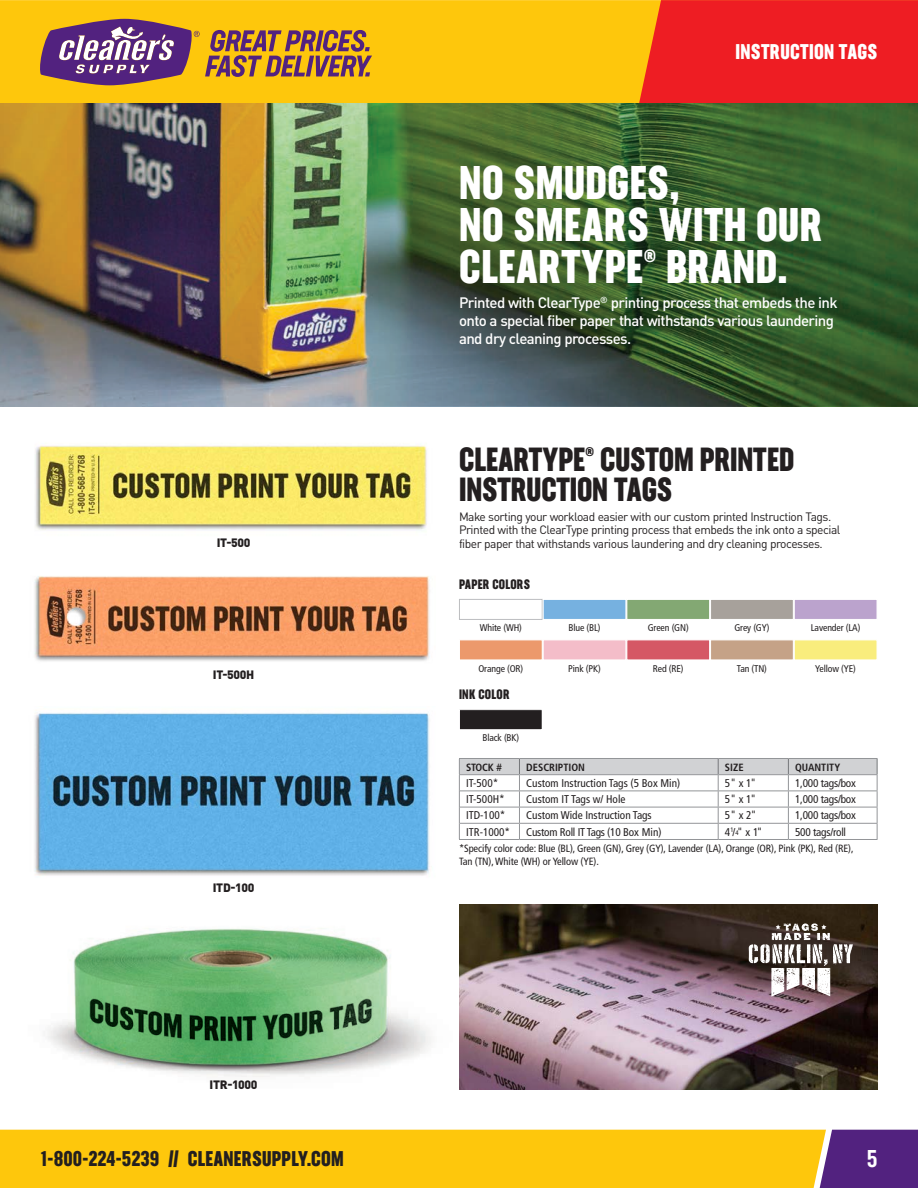
<style>
.page{position:relative;width:918px;height:1188px;background:#fff}
.page>*{position:absolute;margin:0;border:0;box-sizing:border-box;transform-origin:0 0}
.Feature_Headline{font:700 46.5px/42px "Neusa Next CS Compact";letter-spacing:.01em;color:#fff}
.Feature_Headline-2{font:700 33px/30px "Neusa Next CS Compact";letter-spacing:-.005em;color:#231f20}
.t1{font:500 24px "Neusa Next CS Compact";color:#fff}
.t2{font:700 21px "Neusa Next CS Compact";letter-spacing:.01em;color:#231f20}
.t3{font:700 21px "Neusa Next CS Compact";letter-spacing:.015em;color:#fff}
.Body_Copy{font:500 15px/18px "DINOT";letter-spacing:-.04em;color:#fff}
.Product_Name_Price_Box{font:700 13.5px "Neusa Next CS Compact";letter-spacing:.015em;color:#231f20}
.Feature_Headline-3{font:12px/13.5px "DINOT";letter-spacing:-.04em;color:#231f20}
.Product_Name_Price_Box-2{font:900 12px "DINOT";letter-spacing:-.035em;color:#231f20}
.Chart_Copy{font:condensed 11.25px "Frutiger LT Std";color:#231f20}
.Chart_Copy-2{font:condensed 11.25px "Frutiger LT Std";letter-spacing:-.02em;color:#231f20}
.Chart_Legal{font:condensed 10.5px/12.6px "Frutiger LT Std";letter-spacing:-.01em;color:#231f20}
.Chart_Header{font:700 condensed 10.5px "Frutiger LT Std";color:#231f20}
.Chart_Legal-2{font:condensed 9.75px "Frutiger LT Std";letter-spacing:-.01em;color:#231f20}
.s1{font-size:6.6px}
</style>
<div class="page">
<img style="left:47px;top:928px;width:384px;height:149px">
<img style="left:35px;top:445px;width:392px;height:85px">
<img style="left:34px;top:576px;width:396px;height:85px">
<img style="left:34px;top:713px;width:396px;height:163px">
<div style="left:0;top:0;width:639px;height:104px;background:#fec70c"></div>
<svg style="left:40px;top:19px;width:332px;height:66px;background:#ad7d52"></svg>
<div style="left:826px;top:1130px;width:92px;height:58px;background:#52227f"></div>
<div style="left:0;top:1130px;width:826px;height:58px;background:#fec70c"></div>
<div style="left:639px;top:0;width:279px;height:104px;background:#ee1d23"></div>
<img style="left:0;top:104px;width:234px;height:302px">
<img style="left:234px;top:104px;width:684px;height:302px">
<hr style="left:459px;top:839px;width:60px;height:1px;background:#939598">
<hr style="left:519px;top:839px;width:199px;height:1px;background:#939598">
<hr style="left:718px;top:839px;width:70px;height:1px;background:#939598">
<svg style="left:459px;top:758px;width:419px;height:81px"></svg>
<hr style="left:788px;top:791px;width:89px;height:1px;background:#939598">
<hr style="left:788px;top:807px;width:89px;height:1px;background:#939598">
<hr style="left:788px;top:823px;width:89px;height:1px;background:#939598">
<hr style="left:788px;top:839px;width:89px;height:1px;background:#939598">
<div style="left:459px;top:710px;width:83px;height:20px;background:#231f20"></div>
<div style="left:459px;top:709px;width:84px;height:21px;border:1px solid #fff"></div>
<div style="left:459px;top:599px;width:84px;height:21px;background:#fff;border:1px solid #bcbdc0"></div>
<div style="left:543px;top:599px;width:83px;height:21px;background:#76b1e0;border:1px solid #fff"></div>
<div style="left:626px;top:599px;width:84px;height:21px;background:#83a873;border:1px solid #fff"></div>
<div style="left:710px;top:599px;width:84px;height:21px;background:#a7a19b;border:1px solid #fff"></div>
<div style="left:794px;top:599px;width:83px;height:21px;background:#bba3cd;border:1px solid #fff"></div>
<div style="left:459px;top:639px;width:84px;height:21px;background:#ec996c;border:1px solid #fff"></div>
<div style="left:543px;top:639px;width:83px;height:21px;background:#f4bdc9;border:1px solid #fff"></div>
<div style="left:626px;top:639px;width:84px;height:21px;background:#d55865;border:1px solid #fff"></div>
<div style="left:710px;top:639px;width:84px;height:21px;background:#c5a287;border:1px solid #fff"></div>
<div style="left:794px;top:639px;width:83px;height:21px;background:#f9ed7d;border:1px solid #fff"></div>
<img style="left:459px;top:905px;width:419px;height:185px">
<svg style="left:749px;top:923px;width:104px;height:74px"></svg>
<p class="t3" style="left:735px;top:39px;width:144px">INSTRUCTION TAGS</p>
<p class="Product_Name_Price_Box-2" style="left:217px;top:535px;width:35px">IT-500</p>
<p class="Product_Name_Price_Box-2" style="left:213px;top:666px;width:43px">IT-500H</p>
<p class="Product_Name_Price_Box-2" style="left:213px;top:880px;width:43px">ITD-100</p>
<p class="Product_Name_Price_Box-2" style="left:210px;top:1077px;width:49px">ITR-1000</p>
<p class="Feature_Headline" style="left:459px;top:161px;width:364px">NO SMUDGES,<br>NO SMEARS WITH OUR<br>CLEARTYPE<sup>®</sup> BRAND.</p>
<p class="Body_Copy" style="left:459px;top:293px;width:380px">Printed with ClearType<sup>®</sup> printing process that embeds the ink onto a special fiber paper that withstands various laundering and dry cleaning processes.</p>
<p class="Feature_Headline-2" style="left:459px;top:444px;width:337px">CLEARTYPE<sup>®</sup> CUSTOM PRINTED<br>INSTRUCTION TAGS</p>
<p class="Feature_Headline-3" style="left:459px;top:510px;width:383px">Make sorting your workload easier with our custom printed Instruction Tags.<br>Printed with the ClearType printing process that embeds the ink onto a special fiber paper that withstands various laundering and dry cleaning processes.</p>
<p class="Product_Name_Price_Box" style="left:459px;top:576px;width:72px">PAPER COLORS</p>
<p class="Chart_Legal-2" style="left:480px;top:622px;width:44px">White (WH)</p>
<p class="Chart_Legal-2" style="left:568px;top:622px;width:34px">Blue (BL)</p>
<p class="Chart_Legal-2" style="left:648px;top:622px;width:43px">Green (GN)</p>
<p class="Chart_Legal-2" style="left:734px;top:622px;width:37px">Grey (GY)</p>
<p class="Chart_Legal-2" style="left:811px;top:622px;width:51px">Lavender (LA)</p>
<p class="Chart_Legal-2" style="left:478px;top:663px;width:46px">Orange (OR)</p>
<p class="Chart_Legal-2" style="left:568px;top:663px;width:34px">Pink (PK)</p>
<p class="Chart_Legal-2" style="left:653px;top:663px;width:32px">Red (RE)</p>
<p class="Chart_Legal-2" style="left:737px;top:663px;width:32px">Tan (TN)</p>
<p class="Chart_Legal-2" style="left:815px;top:663px;width:42px">Yellow (YE)</p>
<p class="Product_Name_Price_Box" style="left:459px;top:686px;width:52px">INK COLOR</p>
<p class="Chart_Legal-2" style="left:482px;top:732px;width:38px">Black (BK)</p>
<p class="Chart_Header" style="left:466px;top:761px;width:37px">STOCK #</p>
<p class="Chart_Header" style="left:526px;top:761px;width:60px">DESCRIPTION</p>
<p class="Chart_Header" style="left:725px;top:761px;width:20px">SIZE</p>
<p class="Chart_Header" style="left:795px;top:761px;width:47px">QUANTITY</p>
<p class="Chart_Copy" style="left:466px;top:777px;width:34px">IT-500*</p>
<p class="Chart_Copy" style="left:526px;top:777px;width:156px">Custom Instruction Tags (5 Box Min)</p>
<p class="Chart_Copy" style="left:725px;top:777px;width:33px">5" x 1"</p>
<p class="Chart_Copy-2" style="left:795px;top:777px;width:62px">1,000 tags/box</p>
<p class="Chart_Copy" style="left:466px;top:793px;width:40px">IT-500H*</p>
<p class="Chart_Copy" style="left:526px;top:793px;width:101px">Custom IT Tags w/ Hole</p>
<p class="Chart_Copy" style="left:725px;top:793px;width:33px">5" x 1"</p>
<p class="Chart_Copy-2" style="left:795px;top:793px;width:62px">1,000 tags/box</p>
<p class="Chart_Copy" style="left:466px;top:809px;width:41px">ITD-100*</p>
<p class="Chart_Copy" style="left:526px;top:809px;width:127px">Custom Wide Instruction Tags</p>
<p class="Chart_Copy" style="left:725px;top:809px;width:33px">5" x 2"</p>
<p class="Chart_Copy-2" style="left:795px;top:809px;width:62px">1,000 tags/box</p>
<p class="Chart_Copy" style="left:466px;top:825px;width:46px">ITR-1000*</p>
<p class="Chart_Copy-2" style="left:526px;top:825px;width:137px">Custom Roll IT Tags (10 Box Min)</p>
<p class="Chart_Copy" style="left:725px;top:825px;width:39px">4 <sup>1</sup>/<span class="s1">4</span>" x 1"</p>
<p class="Chart_Copy-2" style="left:795px;top:825px;width:52px">500 tags/roll</p>
<p class="Chart_Legal" style="left:459px;top:842px;width:396px">*Specify color code: Blue (BL), Green (GN), Grey (GY), Lavender (LA), Orange (OR), Pink (PK), Red (RE),<br>Tan (TN), White (WH) or Yellow (YE).</p>
<p class="t2" style="left:40px;top:1146px;width:305px">1-800-224-5239 // CLEANERSUPPLY.COM</p>
<p class="t1" style="left:867px;top:1144px;width:12px">5</p>
</div>
